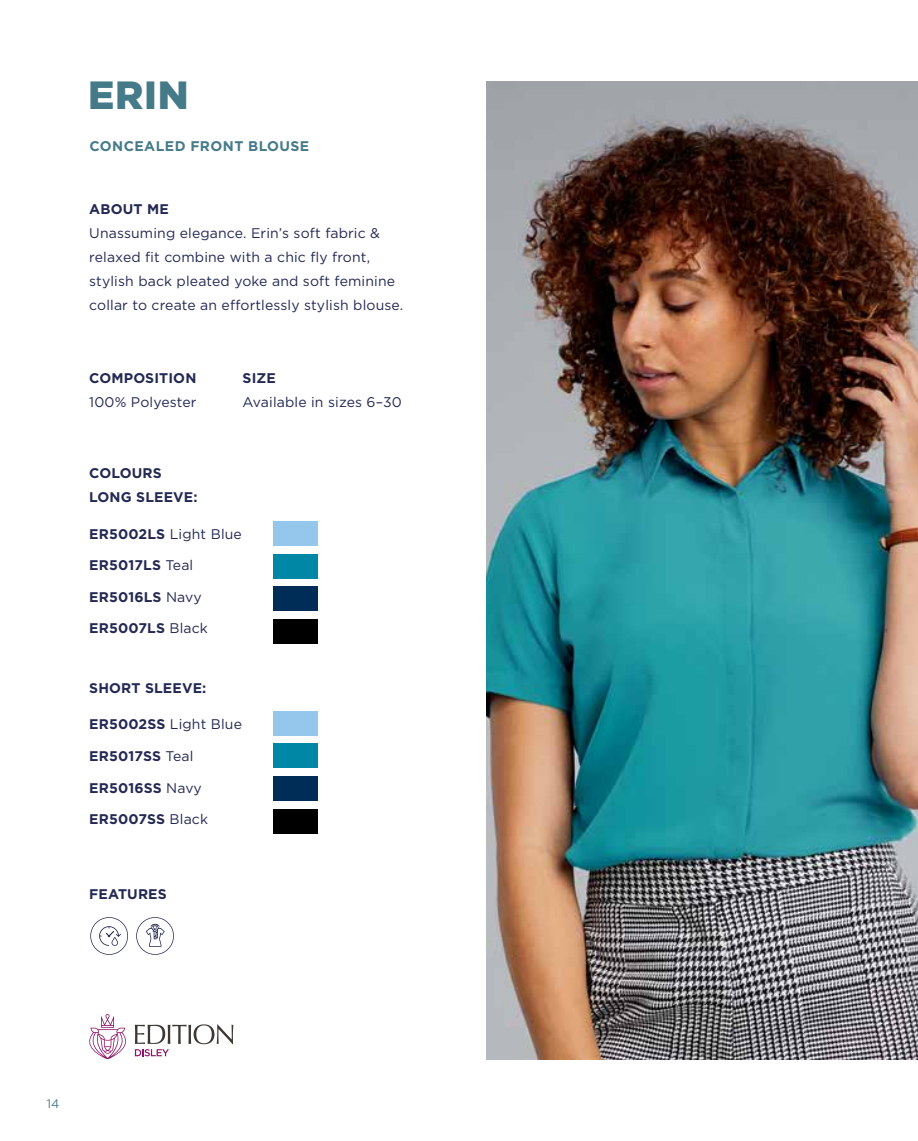
<style>
.page{position:relative;width:918px;height:1141px;background:#fff}
.page>*{position:absolute;margin:0;border:0;box-sizing:border-box;transform-origin:0 0}
.t1{font:900 39.38px "Gotham Pro";color:#457a89}
.t2{font:14px/24.2px "Gotham Pro";letter-spacing:.01em;color:#242953}
.t3{font:700 14px/24.2px "Gotham Pro";letter-spacing:.01em;color:#242953}
.t4{font:700 14px "Gotham Pro";letter-spacing:.03em;color:#457a89}
.t5{font:12.25px "Gotham Pro";color:#457a89}
.s1{font-weight:700}
.s2{font-weight:400}
</style>
<div class="page">
<img style="left:486px;top:82px;width:432px;height:977px">
<svg style="left:135px;top:1024px;width:98px;height:32px"></svg>
<svg style="left:89px;top:1014px;width:37px;height:45px"></svg>
<div style="left:273px;top:776px;width:45px;height:25px;background:#002c58"></div>
<div style="left:273px;top:586px;width:45px;height:25px;background:#002c58"></div>
<div style="left:273px;top:809px;width:45px;height:25px;background:#000"></div>
<div style="left:273px;top:619px;width:45px;height:25px;background:#000"></div>
<div style="left:273px;top:743px;width:45px;height:25px;background:#0087a6"></div>
<div style="left:273px;top:554px;width:45px;height:24px;background:#0087a6"></div>
<div style="left:273px;top:711px;width:45px;height:24px;background:#95c7ed"></div>
<div style="left:273px;top:521px;width:45px;height:25px;background:#95c7ed"></div>
<svg style="left:90px;top:917px;width:38px;height:38px"></svg>
<svg style="left:136px;top:917px;width:38px;height:38px"></svg>
<h1 class="t1" style="left:88px;top:72px;width:102px">ERIN</h1>
<p class="t4" style="left:89px;top:138px;width:221px">CONCEALED FRONT BLOUSE</p>
<p class="t3" style="left:89px;top:196px;width:81px">ABOUT ME</p>
<p class="t2" style="left:89px;top:221px;width:315px">Unassuming elegance. Erin’s soft fabric &amp; relaxed fit combine with a chic fly front, stylish back pleated yoke and soft feminine collar to create an effortlessly stylish blouse.</p>
<p class="t3" style="left:89px;top:365px;width:109px">COMPOSITION</p>
<p class="t2" style="left:89px;top:390px;width:109px">100% Polyester</p>
<p class="t3" style="left:243px;top:365px;width:35px">SIZE</p>
<p class="t2" style="left:243px;top:390px;width:161px">Available in sizes 6–30</p>
<p class="t3" style="left:89px;top:461px;width:110px">COLOURS<br>LONG SLEEVE:</p>
<p class="t2" style="left:89px;top:522px;width:154px"><span class="s1">ER5002LS</span> Light Blue</p>
<p class="t3" style="left:89px;top:553px;width:105px">ER5017LS <span class="s2">Teal</span></p>
<p class="t3" style="left:89px;top:584px;width:114px">ER5016LS <span class="s2">Navy</span></p>
<p class="t3" style="left:89px;top:616px;width:120px">ER5007LS <span class="s2">Black</span></p>
<p class="t3" style="left:89px;top:676px;width:118px">SHORT SLEEVE:</p>
<p class="t2" style="left:89px;top:712px;width:154px"><span class="s1">ER5002SS</span> Light Blue</p>
<p class="t3" style="left:89px;top:744px;width:106px">ER5017SS <span class="s2">Teal</span></p>
<p class="t3" style="left:89px;top:775px;width:114px">ER5016SS <span class="s2">Navy</span></p>
<p class="t3" style="left:89px;top:807px;width:120px">ER5007SS <span class="s2">Black</span></p>
<p class="t3" style="left:89px;top:882px;width:79px">FEATURES</p>
<p class="t5" style="left:47px;top:1097px;width:14px">14</p>
</div>
